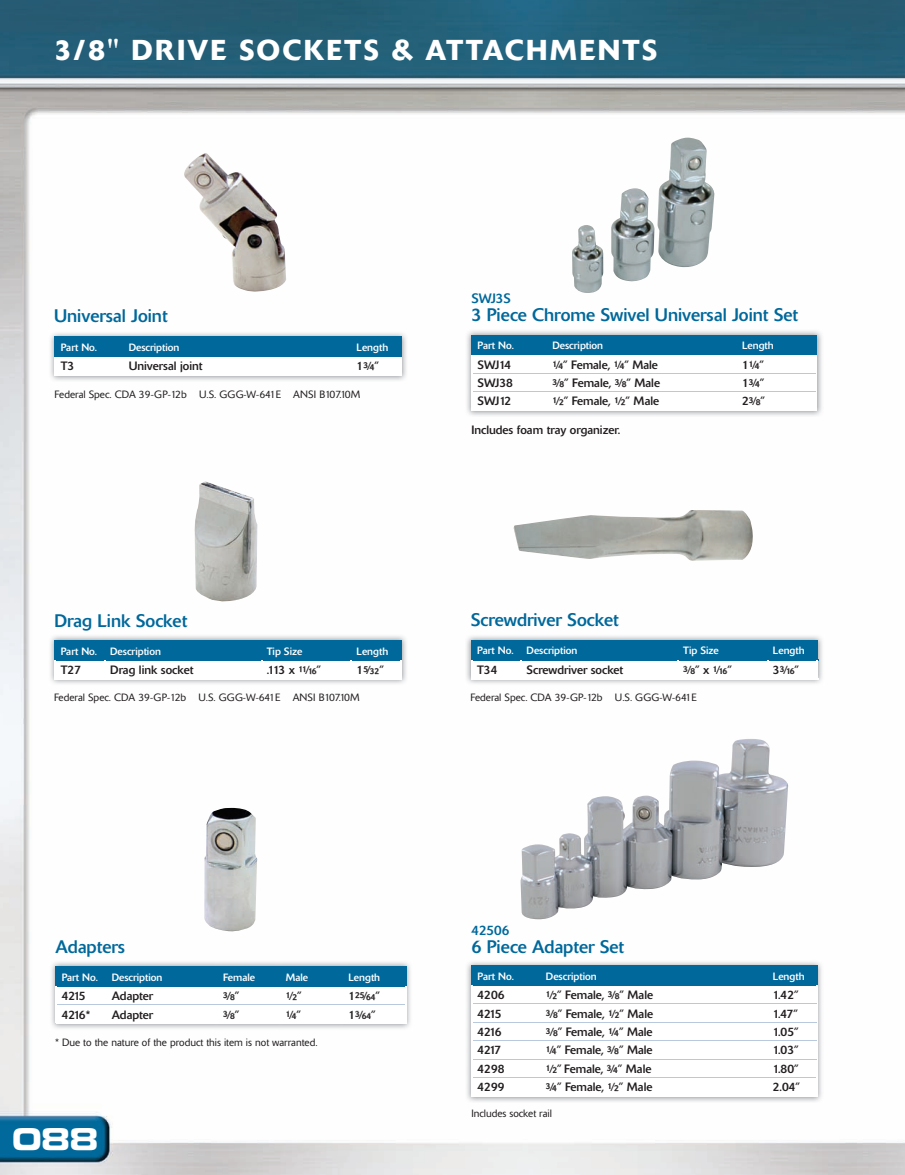
<style>
.page{position:relative;width:905px;height:1175px;background:#fff}
.page>*{position:absolute;margin:0;border:0;box-sizing:border-box;transform-origin:0 0}
.t1{font:30px "Eurostile Bold Extended Two";color:#fff}
.t2{font:500 28.5px "Delta";letter-spacing:.08em;color:#fff}
.t3{font:18px "Delta";color:#00689b}
.t4{font:13.5px "Delta";color:#00689b}
.t5{font:12px "Delta";color:#231f20}
.t6{font:300 10.5px "Delta";color:#231f20}
.t7{font:10.5px "Delta";color:#fff}
.t8{font:8.4px "Delta";color:#231f20}
.s1{font-size:8.4px}
.s2{font-size:12px}
</style>
<div class="page">
<img style="left:0;top:0;width:904px;height:1174px">
<img style="left:183px;top:153px;width:103px;height:139px">
<img style="left:49px;top:330px;width:359px;height:52px">
<hr style="left:55px;top:374px;width:346px;height:2px;background:#fff">
<svg style="left:55px;top:337px;width:346px;height:37px"></svg>
<img style="left:204px;top:808px;width:54px;height:124px">
<img style="left:49px;top:960px;width:363px;height:70px">
<hr style="left:55px;top:966px;width:51px;height:2px;background:#00689b">
<hr style="left:106px;top:966px;width:112px;height:2px;background:#00689b">
<hr style="left:218px;top:966px;width:62px;height:2px;background:#00689b">
<hr style="left:280px;top:966px;width:63px;height:2px;background:#00689b">
<hr style="left:343px;top:966px;width:63px;height:2px;background:#00689b">
<hr style="left:55px;top:1022px;width:351px;height:2px;background:#fff">
<svg style="left:55px;top:968px;width:351px;height:54px"></svg>
<img style="left:194px;top:481px;width:63px;height:121px">
<img style="left:49px;top:634px;width:359px;height:51px">
<hr style="left:55px;top:640px;width:50px;height:2px;background:#00689b">
<hr style="left:105px;top:640px;width:156px;height:2px;background:#00689b">
<hr style="left:261px;top:640px;width:90px;height:2px;background:#00689b">
<hr style="left:351px;top:640px;width:50px;height:2px;background:#00689b">
<svg style="left:55px;top:642px;width:346px;height:37px"></svg>
<img style="left:520px;top:739px;width:268px;height:180px">
<img style="left:465px;top:959px;width:358px;height:143px">
<hr style="left:471px;top:965px;width:69px;height:2px;background:#00689b">
<hr style="left:540px;top:965px;width:227px;height:2px;background:#00689b">
<hr style="left:767px;top:965px;width:50px;height:2px;background:#00689b">
<hr style="left:471px;top:1095px;width:346px;height:1px;background:#fff">
<svg style="left:471px;top:967px;width:346px;height:128px"></svg>
<img style="left:465px;top:329px;width:358px;height:88px">
<hr style="left:471px;top:335px;width:76px;height:1px;background:#00689b">
<hr style="left:547px;top:335px;width:189px;height:1px;background:#00689b">
<hr style="left:736px;top:335px;width:81px;height:1px;background:#00689b">
<hr style="left:471px;top:409px;width:346px;height:2px;background:#fff">
<svg style="left:471px;top:336px;width:346px;height:73px"></svg>
<img style="left:572px;top:138px;width:142px;height:155px">
<img style="left:513px;top:510px;width:240px;height:51px">
<img style="left:465px;top:634px;width:359px;height:51px">
<hr style="left:471px;top:640px;width:50px;height:1px;background:#00689b">
<hr style="left:521px;top:640px;width:157px;height:1px;background:#00689b">
<hr style="left:678px;top:640px;width:89px;height:1px;background:#00689b">
<hr style="left:767px;top:640px;width:51px;height:1px;background:#00689b">
<hr style="left:471px;top:678px;width:347px;height:1px;background:#fff">
<svg style="left:471px;top:641px;width:347px;height:37px"></svg>
<h2 class="t2" style="left:54px;top:40px;width:604px">3/8" DRIVE SOCKETS &amp; ATTACHMENTS</h2>
<h3 class="t3" style="left:54px;top:309px;width:115px">Universal Joint</h3>
<p class="t7" style="left:61px;top:343px;width:38px">Part No.</p>
<p class="t7" style="left:129px;top:343px;width:52px">Description</p>
<p class="t7" style="left:356px;top:343px;width:33px">Length</p>
<p class="t5" style="left:61px;top:362px;width:15px">T3</p>
<p class="t5" style="left:129px;top:362px;width:75px">Universal joint</p>
<p class="t5" style="left:356px;top:362px;width:24px">1<sup>3</sup>⁄<span class="s1">4</span>”</p>
<p class="t6" style="left:55px;top:391px;width:307px">Federal Spec. CDA 39-GP-12b U.S. GGG-W-641E ANSI B107.10M</p>
<h3 class="t3" style="left:54px;top:614px;width:134px">Drag Link Socket</h3>
<p class="t7" style="left:61px;top:647px;width:102px">Part No. Description</p>
<p class="t7" style="left:267px;top:647px;width:37px">Tip Size</p>
<p class="t7" style="left:356px;top:647px;width:33px">Length</p>
<p class="t5" style="left:61px;top:665px;width:22px">T27</p>
<p class="t5" style="left:110px;top:665px;width:85px">Drag link socket</p>
<p class="t5" style="left:267px;top:665px;width:56px">.113 x <sup>11</sup>⁄<span class="s1">16</span>”</p>
<p class="t5" style="left:356px;top:665px;width:29px">1<sup>5</sup>⁄<span class="s1">32</span>”</p>
<p class="t6" style="left:54px;top:693px;width:307px">Federal Spec. CDA 39-GP-12b U.S. GGG-W-641E ANSI B107.10M</p>
<p class="t4" style="left:471px;top:294px;width:41px">SWJ3S</p>
<h3 class="t3" style="left:471px;top:308px;width:328px">3 Piece Chrome Swivel Universal Joint Set</h3>
<p class="t7" style="left:477px;top:341px;width:38px">Part No.</p>
<p class="t7" style="left:552px;top:341px;width:52px">Description</p>
<p class="t7" style="left:742px;top:341px;width:33px">Length</p>
<p class="t5" style="left:477px;top:360px;width:35px">SWJ14</p>
<p class="t5" style="left:552px;top:360px;width:107px"><sup>1</sup>⁄<span class="s1">4</span>” Female, <sup>1</sup>⁄<span class="s1">4</span>” Male</p>
<p class="t5" style="left:742px;top:360px;width:23px">1<sup>1</sup>⁄<span class="s1">4</span>”</p>
<p class="t5" style="left:477px;top:378px;width:37px">SWJ38</p>
<p class="t5" style="left:552px;top:378px;width:109px"><sup>3</sup>⁄<span class="s1">8</span>” Female, <sup>3</sup>⁄<span class="s1">8</span>” Male</p>
<p class="t5" style="left:742px;top:378px;width:24px">1<sup>3</sup>⁄<span class="s1">4</span>”</p>
<p class="t5" style="left:477px;top:397px;width:35px">SWJ12</p>
<p class="t5" style="left:552px;top:397px;width:108px"><sup>1</sup>⁄<span class="s1">2</span>” Female, <sup>1</sup>⁄<span class="s1">2</span>” Male</p>
<p class="t5" style="left:742px;top:397px;width:25px">2<sup>3</sup>⁄<span class="s1">8</span>”</p>
<p class="t5" style="left:471px;top:425px;width:150px">Includes foam tray organizer.</p>
<h3 class="t3" style="left:471px;top:613px;width:149px">Screwdriver Socket</h3>
<p class="t7" style="left:477px;top:647px;width:102px">Part No. Description</p>
<p class="t7" style="left:683px;top:647px;width:37px">Tip Size</p>
<p class="t7" style="left:773px;top:647px;width:33px">Length</p>
<p class="t5" style="left:477px;top:665px;width:22px">T34</p>
<p class="t5" style="left:526px;top:665px;width:98px">Screwdriver socket</p>
<p class="t8" style="left:683px;top:668px;width:50px">3<span class="s2">⁄</span>8<span class="s2">” x</span> 1<span class="s2">⁄</span>16<span class="s2">”</span></p>
<p class="t5" style="left:773px;top:665px;width:28px">3<sup>3</sup>⁄<span class="s1">16</span>”</p>
<p class="t6" style="left:470px;top:693px;width:228px">Federal Spec. CDA 39-GP-12b U.S. GGG-W-641E</p>
<h3 class="t3" style="left:55px;top:940px;width:71px">Adapters</h3>
<p class="t7" style="left:62px;top:973px;width:38px">Part No.</p>
<p class="t7" style="left:112px;top:973px;width:52px">Description</p>
<p class="t7" style="left:223px;top:973px;width:33px">Female</p>
<p class="t7" style="left:286px;top:973px;width:24px">Male</p>
<p class="t7" style="left:348px;top:973px;width:33px">Length</p>
<p class="t5" style="left:62px;top:991px;width:26px">4215</p>
<p class="t5" style="left:112px;top:991px;width:43px">Adapter</p>
<p class="t8" style="left:223px;top:993px;width:18px">3<span class="s2">⁄</span>8<span class="s2">”</span></p>
<p class="t8" style="left:286px;top:993px;width:17px">1<span class="s2">⁄</span>2<span class="s2">”</span></p>
<p class="t8" style="left:348px;top:993px;width:33px"><span class="s2">1</span>25<span class="s2">⁄</span>64<span class="s2">”</span></p>
<p class="t5" style="left:62px;top:1010px;width:30px">4216*</p>
<p class="t5" style="left:112px;top:1010px;width:43px">Adapter</p>
<p class="t8" style="left:223px;top:1011px;width:18px">3<span class="s2">⁄</span>8<span class="s2">”</span></p>
<p class="t8" style="left:286px;top:1011px;width:17px">1<span class="s2">⁄</span>4<span class="s2">”</span></p>
<p class="t5" style="left:348px;top:1010px;width:29px">1<sup>3</sup>⁄<span class="s1">64</span>”</p>
<p class="t6" style="left:55px;top:1038px;width:264px">* Due to the nature of the product this item is not warranted.</p>
<h1 class="t1" style="left:12px;top:1127px;width:88px">088</h1>
<p class="t4" style="left:471px;top:925px;width:39px">42506</p>
<h3 class="t3" style="left:471px;top:940px;width:154px">6 Piece Adapter Set</h3>
<p class="t7" style="left:477px;top:972px;width:38px">Part No.</p>
<p class="t7" style="left:546px;top:972px;width:52px">Description</p>
<p class="t7" style="left:772px;top:972px;width:33px">Length</p>
<p class="t5" style="left:477px;top:990px;width:28px">4206</p>
<p class="t5" style="left:546px;top:990px;width:109px"><sup>1</sup>⁄<span class="s1">2</span>” Female, <sup>3</sup>⁄<span class="s1">8</span>” Male</p>
<p class="t5" style="left:772px;top:990px;width:27px">1.42”</p>
<p class="t5" style="left:477px;top:1009px;width:25px">4215</p>
<p class="t5" style="left:546px;top:1009px;width:109px"><sup>3</sup>⁄<span class="s1">8</span>” Female, <sup>1</sup>⁄<span class="s1">2</span>” Male</p>
<p class="t5" style="left:772px;top:1009px;width:27px">1.47”</p>
<p class="t5" style="left:477px;top:1027px;width:25px">4216</p>
<p class="t5" style="left:546px;top:1027px;width:108px"><sup>3</sup>⁄<span class="s1">8</span>” Female, <sup>1</sup>⁄<span class="s1">4</span>” Male</p>
<p class="t5" style="left:772px;top:1027px;width:27px">1.05”</p>
<p class="t5" style="left:477px;top:1045px;width:25px">4217</p>
<p class="t5" style="left:546px;top:1045px;width:108px"><sup>1</sup>⁄<span class="s1">4</span>” Female, <sup>3</sup>⁄<span class="s1">8</span>” Male</p>
<p class="t5" style="left:772px;top:1045px;width:27px">1.03”</p>
<p class="t5" style="left:477px;top:1064px;width:28px">4298</p>
<p class="t5" style="left:546px;top:1064px;width:107px"><sup>1</sup>⁄<span class="s1">2</span>” Female, <sup>3</sup>⁄<span class="s1">4</span>” Male</p>
<p class="t5" style="left:772px;top:1064px;width:27px">1.80”</p>
<p class="t5" style="left:477px;top:1082px;width:28px">4299</p>
<p class="t5" style="left:546px;top:1082px;width:108px"><sup>3</sup>⁄<span class="s1">4</span>” Female, <sup>1</sup>⁄<span class="s1">2</span>” Male</p>
<p class="t5" style="left:772px;top:1082px;width:29px">2.04”</p>
<p class="t6" style="left:471px;top:1110px;width:82px">Includes socket rail</p>
</div>
